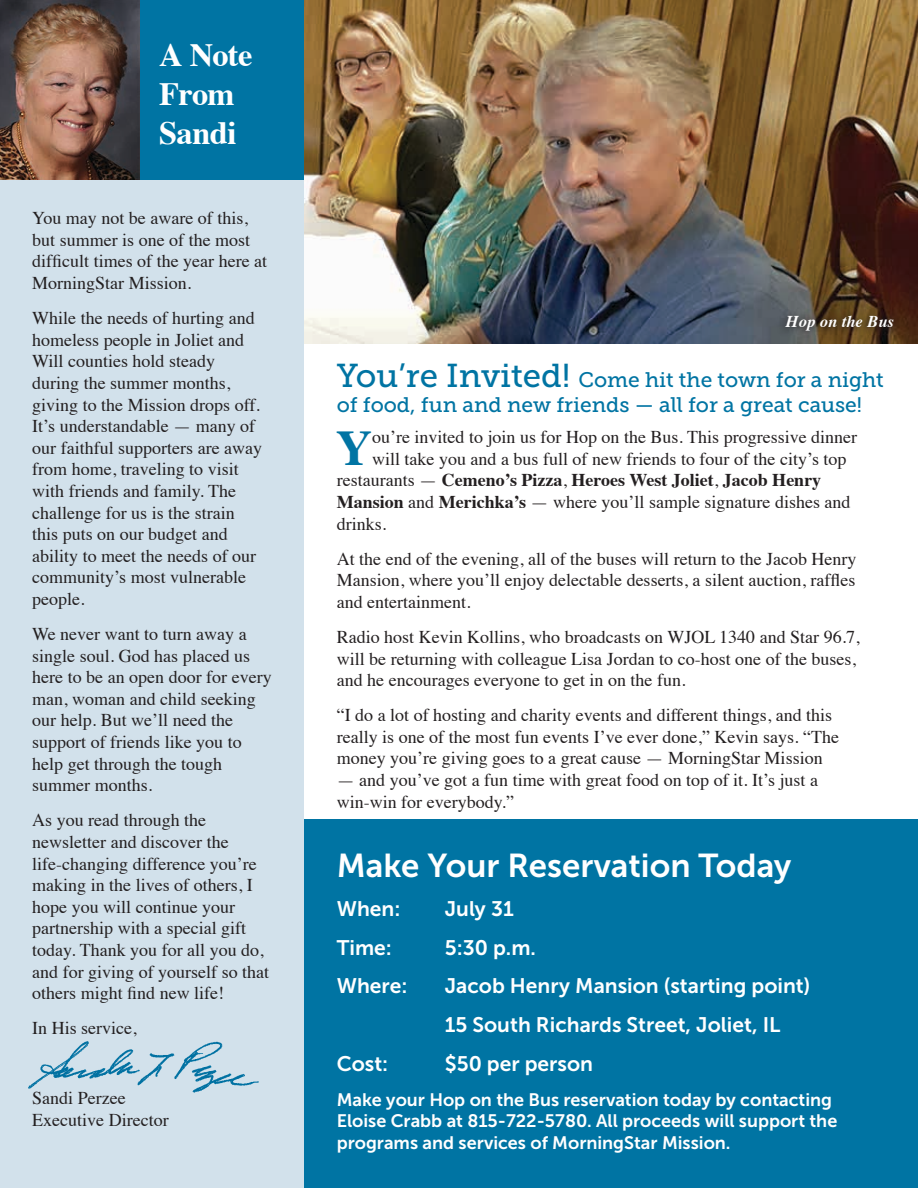
<style>
.page{position:relative;width:918px;height:1188px;background:#fff}
.page>*{position:absolute;margin:0;border:0;box-sizing:border-box;transform-origin:0 0}
.t1{font:700 49.95px "Times";color:#0074a3}
.t2{font:33px "Museo Sans 700";color:#fff}
.t3{font:700 32.4px/39px "Times";letter-spacing:-.025em;color:#fff}
.t4{font:21px/38.7px "Museo Sans 700";color:#fff}
.t5{font:21px/25.2px "Museo Slab 500";color:#0074a3}
.t6{font:18px/21.6px "Times";color:#231f20}
.t7{font:18px/21.6px "Museo Sans 700";color:#fff}
.t8{font:700 18px "Times";color:#231f20}
.t9{font:italic 700 16.5px "Times";color:#fff}
.s1{font-size:33px}
.s2{font-weight:400}
.s3{font-weight:700}
</style>
<div class="page">
<div style="left:304px;top:819px;width:614px;height:369px;background:#0074a3"></div>
<img style="left:304px;top:0;width:614px;height:344px">
<div style="left:0;top:173px;width:304px;height:1015px;background:#d2e1eb"></div>
<div style="left:0;top:0;width:304px;height:180px;background:#0074a3"></div>
<svg style="left:777px;top:310px;width:123px;height:30px"></svg>
<img style="left:28px;top:1041px;width:231px;height:52px">
<img style="left:0;top:0;width:139px;height:180px">
<h3 class="t3" style="left:159px;top:32px;width:95px">A Note<br>From<br>Sandi</h3>
<p class="t6" style="left:32px;top:206px;width:236px">You may not be aware of this, but summer is one of the most difficult times of the year here at<br>MorningStar Mission.</p>
<p class="t6" style="left:32px;top:306px;width:231px">While the needs of hurting and homeless people in Joliet and<br>Will counties hold steady during the summer months, giving to the Mission drops off.<br>It’s understandable — many of our faithful supporters are away from home, traveling to visit with friends and family. The challenge for us is the strain this puts on our budget and ability to meet the needs of our community’s most vulnerable people.</p>
<p class="t6" style="left:32px;top:622px;width:241px">We never want to turn away a single soul. God has placed us here to be an open door for every man, woman and child seeking our help. But we’ll need the support of friends like you to help get through the tough summer months.</p>
<p class="t6" style="left:32px;top:808px;width:238px">As you read through the newsletter and discover the life-changing difference you’re making in the lives of others, I hope you will continue your partnership with a special gift today. Thank you for all you do, and for giving of yourself so that others might find new life!</p>
<p class="t6" style="left:32px;top:1016px;width:106px">In His service,</p>
<p class="t6" style="left:32px;top:1086px;width:138px">Sandi Perzee<br>Executive Director</p>
<p class="t9" style="left:786px;top:306px;width:110px">Hop on the Bus</p>
<p class="t5" style="left:337px;top:367px;width:549px"><span class="s1">You’re Invited!</span> Come hit the town for a night of food, fun and new friends — all for a great cause!</p>
<h1 class="t1" style="left:336px;top:400px;width:38px">Y</h1>
<p class="t6" style="left:372px;top:425px;width:487px">ou’re invited to join us for Hop on the Bus. This progressive dinner</p>
<p class="t6" style="left:372px;top:446px;width:476px">will take you and a bus full of new friends to four of the city’s top</p>
<p class="t8" style="left:337px;top:463px;width:486px"><span class="s2">restaurants —</span> Cemeno’s Pizza<span class="s2">,</span> Heroes West Joliet<span class="s2">,</span> Jacob Henry</p>
<p class="t6" style="left:337px;top:490px;width:515px"><span class="s3">Mansion</span> and <span class="s3">Merichka’s</span> — where you’ll sample signature dishes and</p>
<p class="t6" style="left:337px;top:511px;width:51px">drinks.</p>
<p class="t6" style="left:337px;top:546px;width:521px;text-align:justify">At the end of the evening, all of the buses will return to the Jacob Henry Mansion, where you’ll enjoy delectable desserts, a silent auction, raffles and entertainment.</p>
<p class="t6" style="left:337px;top:625px;width:524px">Radio host Kevin Kollins, who broadcasts on WJOL 1340 and Star 96.7, will be returning with colleague Lisa Jordan to co-host one of the buses, and he encourages everyone to get in on the fun.</p>
<p class="t6" style="left:337px;top:703px;width:504px">“I do a lot of hosting and charity events and different things, and this really is one of the most fun events I’ve ever done,” Kevin says. “The money you’re giving goes to a great cause — MorningStar Mission</p>
<p class="t6" style="left:337px;top:768px;width:483px">— and you’ve got a fun time with great food on top of it. It’s just a win-win for everybody.”</p>
<h2 class="t2" style="left:337px;top:847px;width:456px">Make Your Reservation Today</h2>
<p class="t4" style="left:337px;top:889px;width:65px">When:</p>
<p class="t4" style="left:445px;top:889px;width:71px">July 31</p>
<p class="t4" style="left:337px;top:928px;width:57px">Time:</p>
<p class="t4" style="left:445px;top:928px;width:93px">5:30 p.m.</p>
<p class="t4" style="left:337px;top:967px;width:72px">Where:</p>
<p class="t4" style="left:445px;top:967px;width:367px">Jacob Henry Mansion (starting point)<br>15 South Richards Street, Joliet, IL</p>
<p class="t4" style="left:337px;top:1044px;width:53px">Cost:</p>
<p class="t4" style="left:445px;top:1044px;width:150px">$50 per person</p>
<p class="t7" style="left:337px;top:1089px;width:502px">Make your Hop on the Bus reservation today by contacting<br>Eloise Crabb at 815-722-5780. All proceeds will support the programs and services of MorningStar Mission.</p>
</div>
